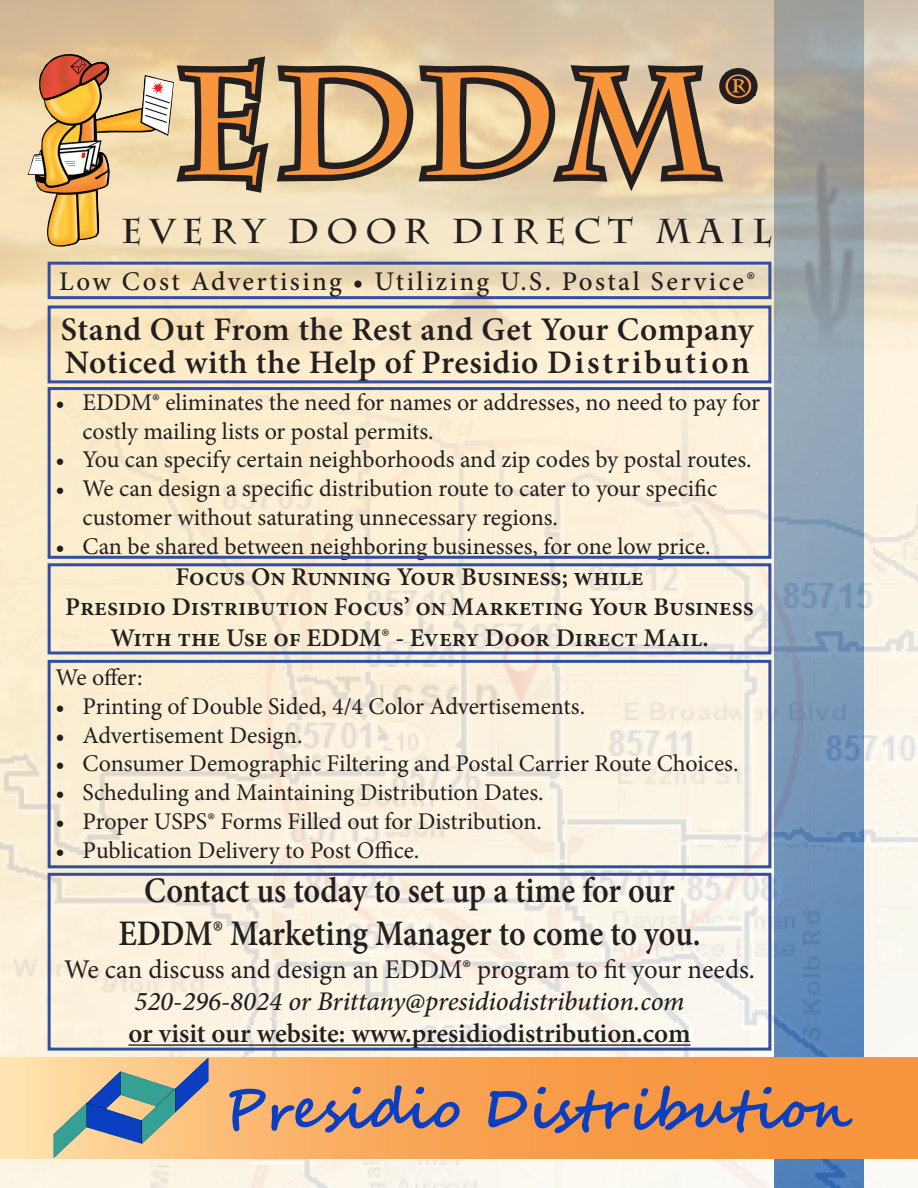
<style>
.page{position:relative;width:918px;height:1188px;background:#fff}
.page>*{position:absolute;margin:0;border:0;box-sizing:border-box;transform-origin:0 0}
.t1{font:700 145.5px "Charlemagne Std";color:#f7963f}
.t2{font:700 54px "Segoe Script";color:#0a3fc1}
.t3{font:600 36px "Minion Pro";letter-spacing:-.005em;color:#231f20;scale:.89 1}
.t4{font:700 34.5px "Charlemagne Std";letter-spacing:.22em;color:#231f20}
.t5{font:600 33px/33px "Minion Pro";letter-spacing:.01em;color:#231f20}
.t6{font:27px "Minion Pro";letter-spacing:-.005em;color:#231f20}
.t7{font:italic 500 27px "Minion Pro";letter-spacing:-.005em;color:#231f20}
.t8{font:600 27px "Minion Pro";color:#231f20}
.t9{font:500 27px "Minion Pro";letter-spacing:.09em;color:#231f20}
.t10{font:600 25.5px "Minion Pro";color:#231f20}
.t11{font:24px/28.8px "Minion Pro";color:#231f20}
.s1{font-weight:400}
</style>
<div class="page">
<img style="left:0;top:358px;width:918px;height:830px">
<svg style="left:0;top:1058px;width:918px;height:100px;background:#eda660"></svg>
<img style="left:141px;top:1058px;width:66px;height:31px">
<hr style="left:128px;top:1044px;width:563px;height:2px;background:#231f20">
<div style="left:48px;top:873px;width:723px;height:178px;border:3px solid #314ea2"></div>
<svg style="left:168px;top:48px;width:599px;height:157px;background:#a09179"></svg>
<div style="left:48px;top:262px;width:723px;height:37px;border:3px solid #314ea2"></div>
<div style="left:48px;top:305px;width:723px;height:78px;border:3px solid #314ea2"></div>
<div style="left:48px;top:563px;width:723px;height:91px;border:3px solid #314ea2"></div>
<div style="left:48px;top:660px;width:723px;height:208px;border:3px solid #314ea2"></div>
<div style="left:48px;top:387px;width:723px;height:172px;border:3px solid #314ea2"></div>
<img style="left:28px;top:54px;width:146px;height:193px">
<p class="t1" style="left:178px;top:40px;width:577px">EDDM<sup>®</sup></p>
<p class="t4" style="left:121px;top:211px;width:652px">EVERY DOOR DIRECT MAIL</p>
<p class="t9" style="left:59px;top:263px;width:698px">Low Cost Advertising • Utilizing U.S. Postal Service®</p>
<p class="t5" style="left:61px;top:312px;width:695px">Stand Out From the Rest and Get Your Company<br>Noticed with the Help of Presidio Distribution</p>
<p class="t11" style="left:82px;top:388px;width:679px;text-indent:-27px">• EDDM® eliminates the need for names or addresses, no need to pay for costly mailing lists or postal permits.</p>
<p class="t11" style="left:56px;top:445px;width:698px">• You can specify certain neighborhoods and zip codes by postal routes.</p>
<p class="t11" style="left:82px;top:474px;width:636px;text-indent:-27px">• We can design a specific distribution route to cater to your specific customer without saturating unnecessary regions.</p>
<p class="t11" style="left:56px;top:532px;width:657px">• Can be shared between neighboring businesses, for one low price.</p>
<p class="t10" style="left:175px;top:559px;width:470px">Focus On Running Your Business; while</p>
<p class="t10" style="left:65px;top:590px;width:690px">Presidio Distribution Focus’ on Marketing Your Business</p>
<p class="t10" style="left:110px;top:620px;width:600px">With the Use of EDDM<span class="s1">®</span> - Every Door Direct Mail.</p>
<p class="t11" style="left:56px;top:663px;width:88px">We offer:</p>
<p class="t11" style="left:56px;top:692px;width:531px">• Printing of Double Sided, 4/4 Color Advertisements.</p>
<p class="t11" style="left:56px;top:721px;width:249px">• Advertisement Design.</p>
<p class="t11" style="left:56px;top:750px;width:685px">• Consumer Demographic Filtering and Postal Carrier Route Choices.</p>
<p class="t11" style="left:56px;top:778px;width:490px">• Scheduling and Maintaining Distribution Dates.</p>
<p class="t11" style="left:56px;top:807px;width:488px">• Proper USPS® Forms Filled out for Distribution.</p>
<p class="t11" style="left:56px;top:836px;width:365px">• Publication Delivery to Post Office.</p>
<p class="t3" style="left:144px;top:866px;width:597px">Contact us today to set up a time for our</p>
<p class="t3" style="left:118px;top:909px;width:656px">EDDM® Marketing Manager to come to you.</p>
<p class="t6" style="left:64px;top:951px;width:692px">We can discuss and design an EDDM® program to fit your needs.</p>
<p class="t7" style="left:134px;top:983px;width:552px">520-296-8024 or Brittany@presidiodistribution.com</p>
<p class="t8" style="left:128px;top:1015px;width:564px">or visit our website: www.presidiodistribution.com</p>
<h2 class="t2" style="left:224px;top:1065px;width:629px">Presidio Distribution</h2>
</div>
